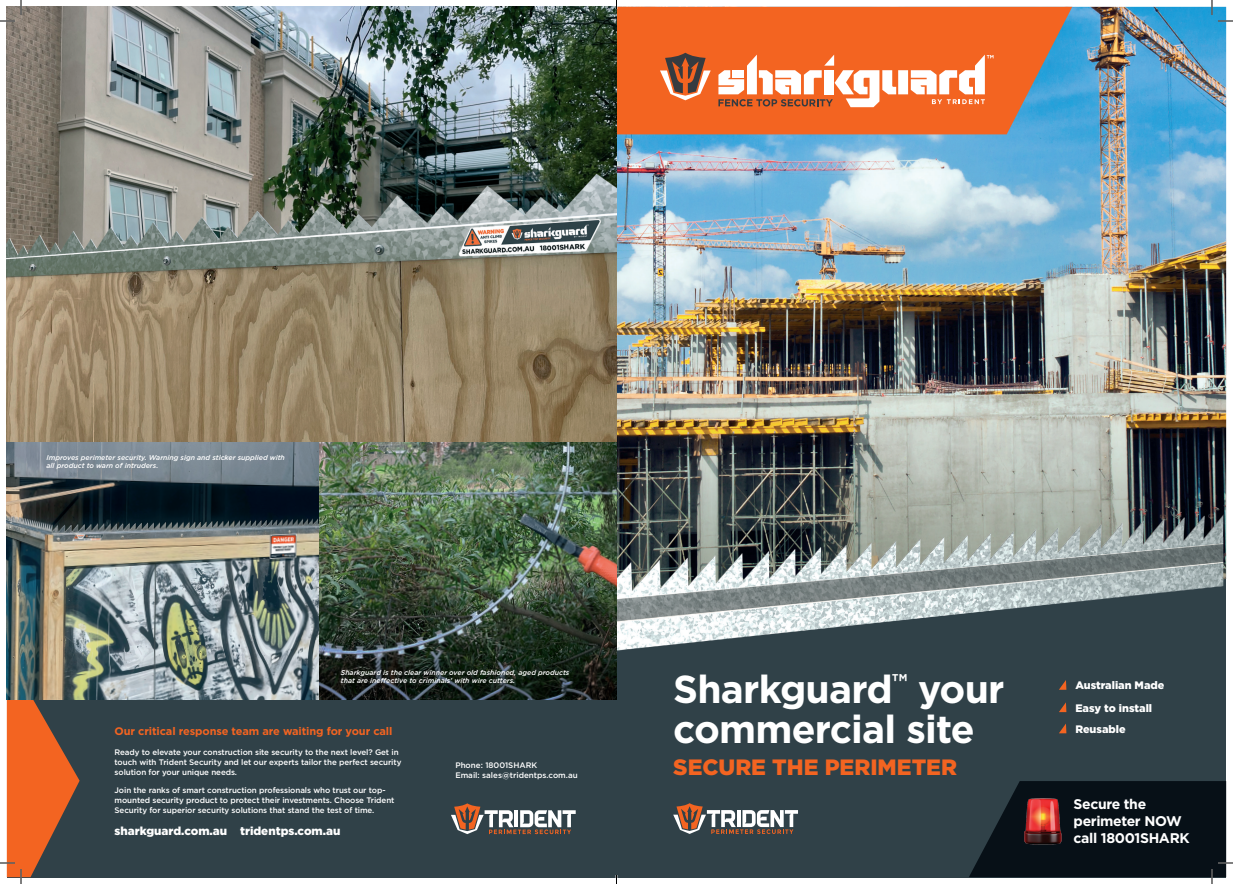
<style>
.page{position:relative;width:1233px;height:884px;background:#fff}
.page>*{position:absolute;margin:0;border:0;box-sizing:border-box;transform-origin:0 0}
.t1{font:700 39px/40.2px "Gotham HTF";letter-spacing:-.02em;color:#fff}
.t2{font:900 22.2px "Gotham HTF";color:#f36421}
.t3{font:700 14px/17px "Gotham HTF";letter-spacing:-.025em;color:#fff}
.t4{font:900 11.6px "Gotham HTF";color:#fff}
.t5{font:700 11px "Gotham HTF";letter-spacing:-.01em;color:#f36421}
.t6{font:900 10.8px/21.2px "Gotham HTF";color:#fff}
.t7{font:500 8px/10px "Gotham HTF";letter-spacing:-.01em;color:#fff}
.t8{font:italic 500 7px/8.4px "Gotham HTF";color:#fff}
</style>
<div class="page">
<div style="left:7px;top:700px;width:609px;height:177px;background:#304148"></div>
<div style="left:616px;top:21px;width:610px;height:856px;background:#304148"></div>
<img style="left:616px;top:7px;width:610px;height:579px">
<svg style="left:1059px;top:702px;width:7px;height:10px"></svg>
<svg style="left:1059px;top:723px;width:7px;height:10px"></svg>
<svg style="left:1059px;top:680px;width:7px;height:10px"></svg>
<svg style="left:616px;top:7px;width:456px;height:127px;background:#df6a33"></svg>
<svg style="left:718px;top:55px;width:275px;height:52px;background:#f29d76"></svg>
<svg style="left:660px;top:53px;width:50px;height:47px"></svg>
<img style="left:616px;top:504px;width:607px;height:160px">
<img style="left:7px;top:7px;width:609px;height:693px">
<svg style="left:451px;top:803px;width:125px;height:31px"></svg>
<svg style="left:673px;top:803px;width:125px;height:31px"></svg>
<svg style="left:1218px;top:20px;width:15px;height:2px"></svg>
<svg style="left:0;top:0;width:22px;height:22px"></svg>
<svg style="left:0;top:700px;width:80px;height:184px"></svg>
<svg style="left:1211px;top:0;width:1px;height:15px"></svg>
<svg style="left:968px;top:781px;width:265px;height:103px"></svg>
<p class="t8" style="left:47px;top:453px;width:240px">Improves perimeter security. Warning sign and sticker supplied with all product to warn of intruders.</p>
<p class="t8" style="left:341px;top:668px;width:230px">Sharkguard is the clear winner over old fashioned, aged products that are ineffective to criminals’ with wire cutters.</p>
<h3 class="t5" style="left:115px;top:725px;width:279px">Our critical response team are waiting for your call</h3>
<p class="t7" style="left:115px;top:746px;width:288px">Ready to elevate your construction site security to the next level? Get in touch with Trident Security and let our experts tailor the perfect security solution for your unique needs.</p>
<p class="t7" style="left:115px;top:785px;width:281px">Join the ranks of smart construction professionals who trust our top&shy;mounted security product to protect their investments. Choose Trident<br>Security for superior security solutions that stand the test of time.</p>
<h3 class="t4" style="left:115px;top:824px;width:227px">sharkguard.com.au tridentps.com.au</h3>
<p class="t7" style="left:455px;top:760px;width:124px;line-height:9.6px">Phone: 18001SHARK<br>Email: sales@tridentps.com.au</p>
<h1 class="t1" style="left:673px;top:668px;width:333px">Sharkguard<sup>™</sup> your commercial site</h1>
<h2 class="t2" style="left:673px;top:754px;width:285px">SECURE THE PERIMETER</h2>
<h3 class="t6" style="left:1075px;top:675px;width:91px">Australian Made</h3>
<h3 class="t6" style="left:1075px;top:697px;width:78px">Easy to install<br>Reusable</h3>
<h3 class="t3" style="left:1073px;top:795px;width:118px">Secure the perimeter NOW call 18001SHARK</h3>
</div>
